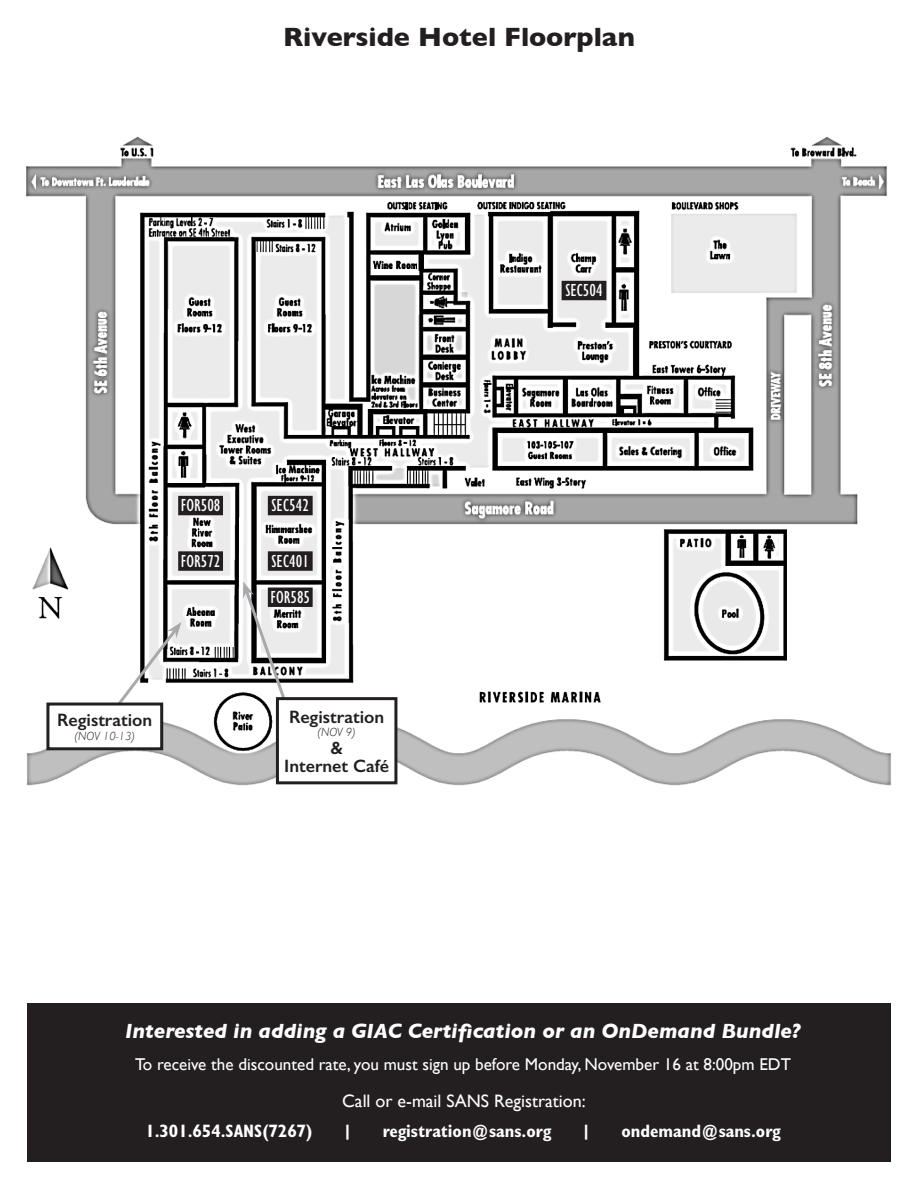
<style>
.page{position:relative;width:918px;height:1188px;background:#fff}
.page>*{position:absolute;margin:0;border:0;box-sizing:border-box;transform-origin:0 0}
.t1{font:700 27px "Gill Sans";color:#231f20}
.t2{font:italic 700 21px "Gill Sans";color:#fff}
.t3{font:700 condensed 18px "Gill Sans";color:#fff}
.t4{font:600 18px/18px "Gill Sans";color:#231f20;text-align:center}
.t5{font:condensed 18px/36.2px "Gill Sans";color:#fff}
.t6{font:18px "Gill Sans";color:#fff}
.t7{font:17.1px "Gill Sans";color:#fff}
.t8{font:italic 300 12px "Gill Sans";color:#231f20}
</style>
<div class="page">
<img style="left:26px;top:136px;width:865px;height:650px">
<div style="left:27px;top:1003px;width:864px;height:159px;background:#231f20"></div>
<svg style="left:114px;top:622px;width:67px;height:87px"></svg>
<div style="left:277px;top:699px;width:119px;height:84px;background:#fff"></div>
<div style="left:276px;top:697px;width:121px;height:87px;border:3px solid #231f20"></div>
<div style="left:48px;top:704px;width:114px;height:45px;background:#fff"></div>
<div style="left:46px;top:703px;width:117px;height:47px;border:3px solid #231f20"></div>
<svg style="left:268px;top:496px;width:45px;height:19px"></svg>
<svg style="left:562px;top:281px;width:44px;height:19px"></svg>
<svg style="left:178px;top:496px;width:45px;height:19px"></svg>
<svg style="left:268px;top:551px;width:45px;height:20px"></svg>
<svg style="left:243px;top:582px;width:70px;height:121px"></svg>
<svg style="left:178px;top:551px;width:45px;height:20px"></svg>
<h1 class="t1" style="left:283px;top:15px;width:353px">Riverside Hotel Floorplan</h1>
<p class="t5" style="left:181px;top:488px;width:41px">FOR508</p>
<p class="t5" style="left:181px;top:543px;width:41px">FOR572</p>
<p class="t4" style="left:57px;top:711px;width:97px">Registration</p>
<p class="t8" style="left:75px;top:729px;width:62px">(NOV 10-13)</p>
<p class="t5" style="left:272px;top:488px;width:39px">SEC542</p>
<p class="t5" style="left:270px;top:543px;width:41px">SEC401<br>FOR585</p>
<p class="t4" style="left:289px;top:707px;width:97px">Registration</p>
<p class="t8" style="left:318px;top:725px;width:40px">(Nov 9)</p>
<p class="t4" style="left:284px;top:739px;width:106px">&amp;<br>Internet Café</p>
<p class="t5" style="left:565px;top:273px;width:39px">SEC504</p>
<p class="t2" style="left:125px;top:1018px;width:677px">Interested in adding a GIAC Certification or an OnDemand Bundle?</p>
<p class="t7" style="left:135px;top:1054px;width:657px">To receive the discounted rate, you must sign up before Monday, November 16 at 8:00pm EDT</p>
<p class="t6" style="left:342px;top:1090px;width:245px">Call or e-mail SANS Registration:</p>
<p class="t3" style="left:145px;top:1120px;width:169px">1.301.654.SANS(7267)</p>
<p class="t3" style="left:343px;top:1120px;width:12px">|</p>
<p class="t3" style="left:383px;top:1120px;width:170px">registration@sans.org</p>
<p class="t3" style="left:581px;top:1120px;width:12px">|</p>
<p class="t3" style="left:621px;top:1120px;width:161px">ondemand@sans.org</p>
</div>
